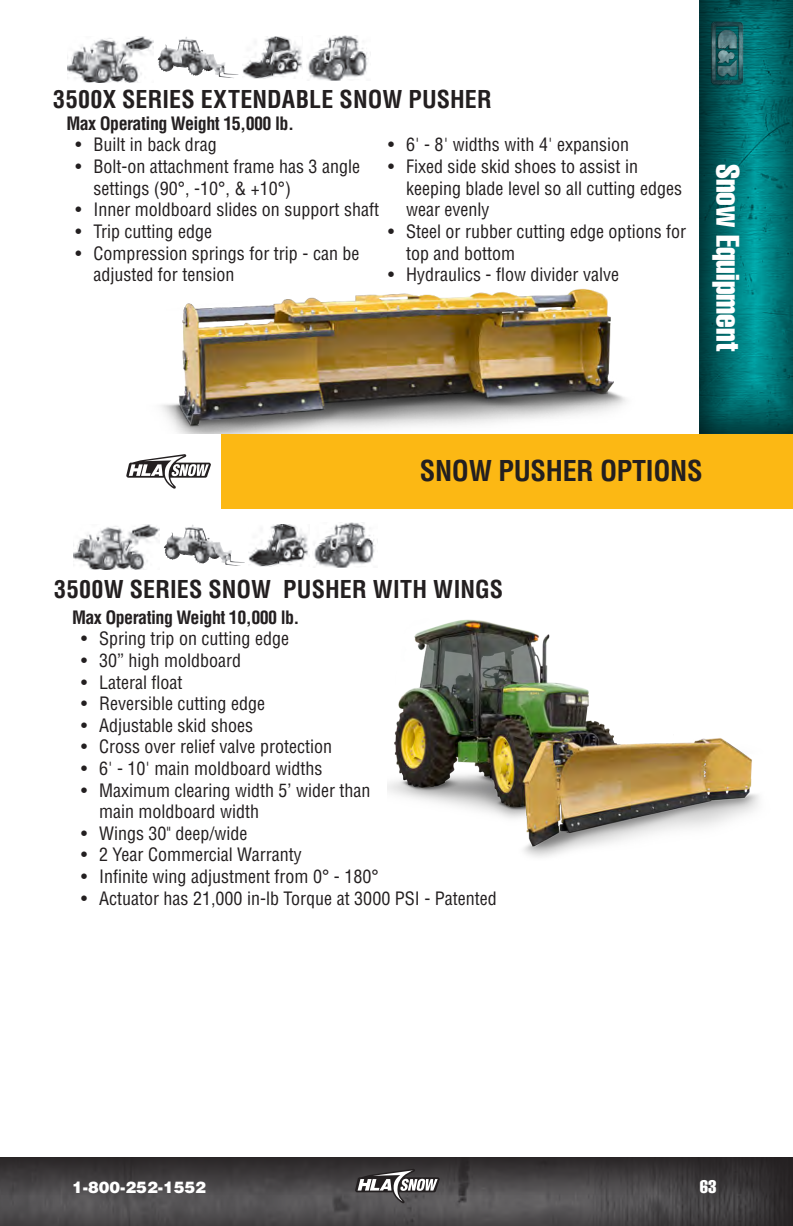
<style>
.page{position:relative;width:793px;height:1226px;background:#fff}
.page>*{position:absolute;margin:0;border:0;box-sizing:border-box;transform-origin:0 0}
.t1{font:32px "Helvetica LT Std Comp";color:#fff}
.Featured_Product{font:700 condensed 28px "Helvetica LT Std";letter-spacing:-.01em;color:#231f20}
.Body_text{font:700 condensed 24px "Helvetica LT Std";letter-spacing:.005em;color:#231f20}
.t2{font:condensed 18px/21.6px "Helvetica LT Std";color:#231f20}
.Body_Text{font:700 condensed 18px "Helvetica LT Std";letter-spacing:-.03em;color:#231f20}
.t3{font:18px "Helvetica LT Std Comp";color:#fff}
.t4{font:900 16px "Helvetica LT Std";color:#fff}
</style>
<div class="page">
<div style="left:0;top:1155px;width:792px;height:70px;background:#231f20;opacity:.98"></div>
<div style="left:221px;top:434px;width:571px;height:75px;background:#fcb814"></div>
<svg style="left:355px;top:1168px;width:84px;height:34px"></svg>
<svg style="left:126px;top:454px;width:85px;height:34px"></svg>
<img style="left:387px;top:619px;width:372px;height:238px">
<img style="left:161px;top:288px;width:465px;height:146px">
<img style="left:242px;top:36px;width:60px;height:42px">
<img style="left:157px;top:37px;width:45px;height:39px">
<img style="left:67px;top:36px;width:86px;height:46px">
<img style="left:248px;top:524px;width:60px;height:42px">
<img style="left:164px;top:525px;width:45px;height:38px">
<img style="left:74px;top:524px;width:85px;height:46px">
<img style="left:314px;top:522px;width:61px;height:45px">
<img style="left:308px;top:36px;width:60px;height:45px">
<svg style="left:699px;top:0;width:93px;height:434px"></svg>
<img style="left:710px;top:22px;width:35px;height:63px">
<p class="Body_text" style="left:53px;top:84px;width:440px">3500X SERIES EXTENDABLE SNOW PUSHER</p>
<p class="Body_Text" style="left:66px;top:112px;width:229px">Max Operating Weight 15,000 lb.</p>
<p class="t2" style="left:75px;top:134px;width:143px">• Built in back drag</p>
<p class="t2" style="left:93px;top:155px;width:268px;text-indent:-18px">• Bolt-on attachment frame has 3 angle settings (90°, -10°, &amp; +10°)</p>
<p class="t2" style="left:75px;top:199px;width:305px">• Inner moldboard slides on support shaft</p>
<p class="t2" style="left:75px;top:220px;width:138px">• Trip cutting edge</p>
<p class="t2" style="left:93px;top:242px;width:267px;text-indent:-18px">• Compression springs for trip - can be adjusted for tension</p>
<p class="t2" style="left:388px;top:134px;width:242px">• 6' - 8' widths with 4' expansion</p>
<p class="t2" style="left:406px;top:155px;width:277px;text-indent:-18px">• Fixed side skid shoes to assist in keeping blade level so all cutting edges wear evenly</p>
<p class="t2" style="left:406px;top:220px;width:281px;text-indent:-18px">• Steel or rubber cutting edge options for top and bottom</p>
<p class="t2" style="left:388px;top:263px;width:232px">• Hydraulics - flow divider valve</p>
<h1 class="t1" style="left:748px;top:164px;width:189px;rotate:90deg">Snow Equipment</h1>
<p class="Featured_Product" style="left:419px;top:453px;width:284px">SNOW PUSHER OPTIONS</p>
<p class="Body_text" style="left:54px;top:573px;width:450px">3500W SERIES SNOW PUSHER WITH WINGS</p>
<p class="Body_Text" style="left:72px;top:605px;width:229px">Max Operating Weight 10,000 lb.</p>
<p class="t2" style="left:81px;top:627px;width:209px">• Spring trip on cutting edge</p>
<p class="t2" style="left:81px;top:649px;width:161px">• 30” high moldboard</p>
<p class="t2" style="left:81px;top:671px;width:103px">• Lateral float</p>
<p class="t2" style="left:81px;top:692px;width:185px">• Reversible cutting edge</p>
<p class="t2" style="left:81px;top:714px;width:173px">• Adjustable skid shoes</p>
<p class="t2" style="left:81px;top:735px;width:252px">• Cross over relief valve protection</p>
<p class="t2" style="left:81px;top:757px;width:243px">• 6' - 10' main moldboard widths</p>
<p class="t2" style="left:99px;top:779px;width:273px;text-indent:-18px">• Maximum clearing width 5’ wider than main moldboard width</p>
<p class="t2" style="left:81px;top:822px;width:168px">• Wings 30" deep/wide</p>
<p class="t2" style="left:81px;top:843px;width:222px">• 2 Year Commercial Warranty</p>
<p class="t2" style="left:81px;top:865px;width:299px">• Infinite wing adjustment from 0° - 180°</p>
<p class="t2" style="left:81px;top:887px;width:417px">• Actuator has 21,000 in-lb Torque at 3000 PSI - Patented</p>
<p class="t4" style="left:72px;top:1176px;width:135px">1-800-252-1552</p>
<p class="t3" style="left:699px;top:1174px;width:18px">63</p>
</div>
